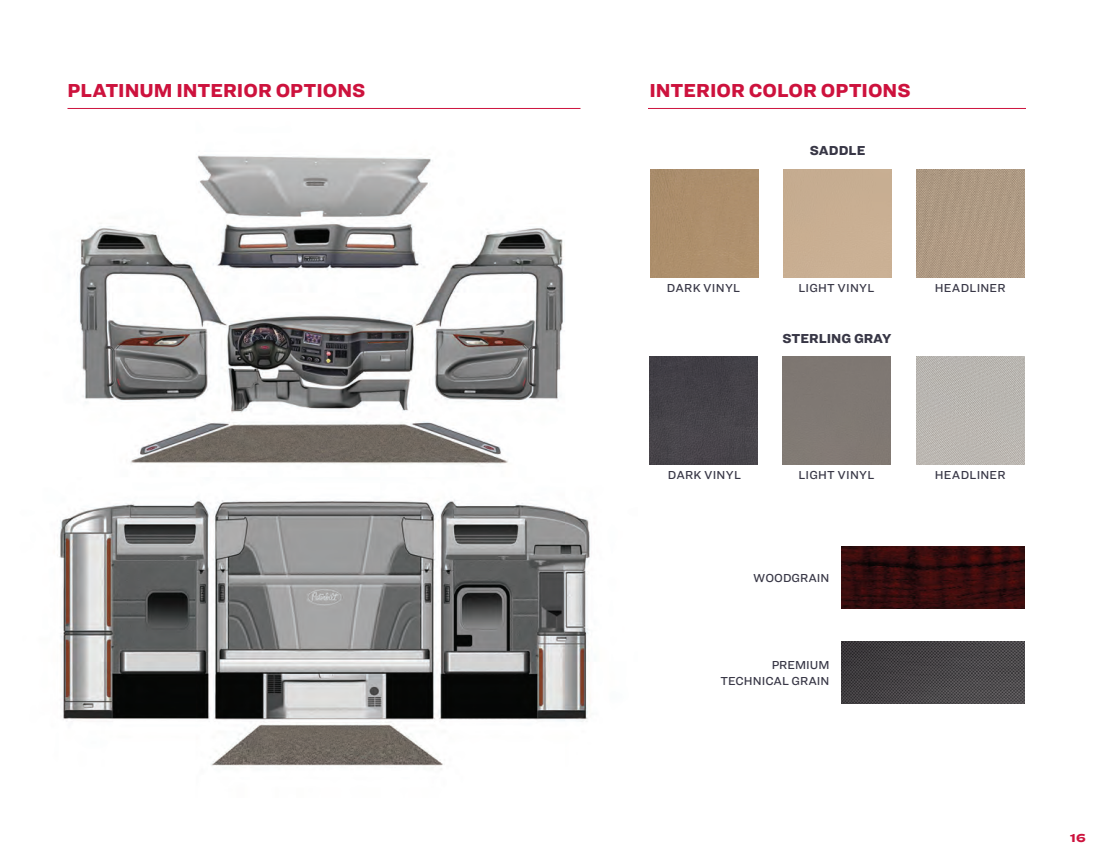
<style>
.page{position:relative;width:1107px;height:864px;background:#fff}
.page>*{position:absolute;margin:0;border:0;box-sizing:border-box;transform-origin:0 0}
.t1{font:900 19.5px "Ringside";color:#cd123d}
.t2{font:900 13.5px "Ringside";color:#383746}
.t3{font:500 12px/15.8px "Ringside";letter-spacing:.015em;color:#383746;text-align:right}
.t4{font:900 12px "Ringside Extra Wide";color:#cd123d}
</style>
<div class="page">
<img style="left:59px;top:155px;width:531px;height:611px">
<div style="left:650px;top:169px;width:108px;height:108px;background:#ad8f6c"></div>
<div style="left:650px;top:357px;width:108px;height:108px;background:#454248"></div>
<img style="left:916px;top:169px;width:108px;height:108px">
<img style="left:916px;top:357px;width:108px;height:108px">
<img style="left:842px;top:547px;width:182px;height:61px">
<img style="left:842px;top:642px;width:182px;height:61px">
<hr style="left:68px;top:108px;width:512px;height:1px;background:#cd123d">
<hr style="left:648px;top:108px;width:378px;height:1px;background:#cd123d">
<h1 class="t1" style="left:68px;top:75px;width:299px">PLATINUM INTERIOR OPTIONS</h1>
<h1 class="t1" style="left:650px;top:75px;width:263px">INTERIOR COLOR OPTIONS</h1>
<p class="t2" style="left:810px;top:141px;width:57px">SADDLE</p>
<p class="t3" style="left:667px;top:279px;width:75px">DARK VINYL</p>
<p class="t3" style="left:798px;top:279px;width:78px">LIGHT VINYL</p>
<p class="t2" style="left:782px;top:328px;width:111px">STERLING GRAY</p>
<p class="t3" style="left:935px;top:279px;width:72px">HEADLINER</p>
<p class="t3" style="left:668px;top:467px;width:75px">DARK VINYL</p>
<p class="t3" style="left:798px;top:467px;width:78px">LIGHT VINYL</p>
<p class="t3" style="left:753px;top:570px;width:78px">WOODGRAIN</p>
<p class="t3" style="left:720px;top:657px;width:111px">PREMIUM<br>TECHNICAL GRAIN</p>
<p class="t3" style="left:935px;top:467px;width:72px">HEADLINER</p>
<p class="t4" style="left:1070px;top:829px;width:17px">16</p>
</div>
